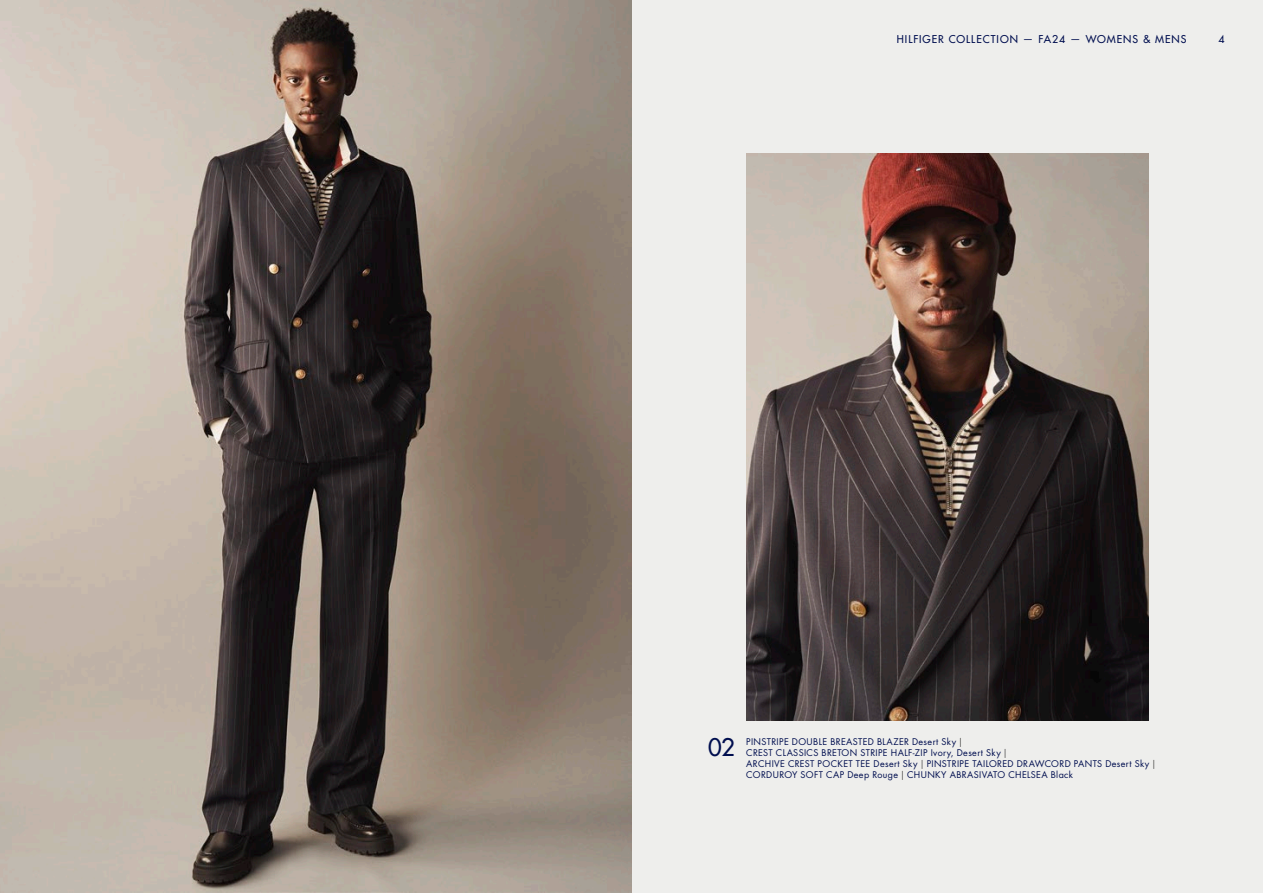
<style>
.page{position:relative;width:1263px;height:893px;background:#eeeeec}
.page>*{position:absolute;margin:0;border:0;box-sizing:border-box;transform-origin:0 0}
.t1{font:500 23.7px "Futura LT Pro";color:#000e4f}
.t2{font:500 10.5px "Futura LT Pro";letter-spacing:.095em;color:#000e4f}
.t3{font:9px/10.8px "Futura LT Pro";letter-spacing:.04em;color:#000e4f}
.s1{font-weight:300;color:#000}
</style>
<div class="page">
<img style="left:0;top:0;width:631px;height:893px">
<img style="left:746px;top:153px;width:402px;height:568px">
<p class="t2" style="left:897px;top:31px;width:291px">HILFIGER COLLECTION — FA24 — WOMENS &amp; MENS</p>
<p class="t2" style="left:1218px;top:31px;width:8px">4</p>
<h1 class="t1" style="left:708px;top:730px;width:28px">02</h1>
<p class="t3" style="left:746px;top:736px;width:411px">PINSTRIPE DOUBLE BREASTED BLAZER Desert Sky <span class="s1">|<br></span>CREST CLASSICS BRETON STRIPE HALF-ZIP Ivory, Desert Sky <span class="s1">|<br></span>ARCHIVE CREST POCKET TEE Desert Sky <span class="s1">|</span> PINSTRIPE TAILORED DRAWCORD PANTS Desert Sky <span class="s1">| </span>CORDUROY SOFT CAP Deep Rouge <span class="s1">|</span> CHUNKY ABRASIVATO CHELSEA Black</p>
</div>
